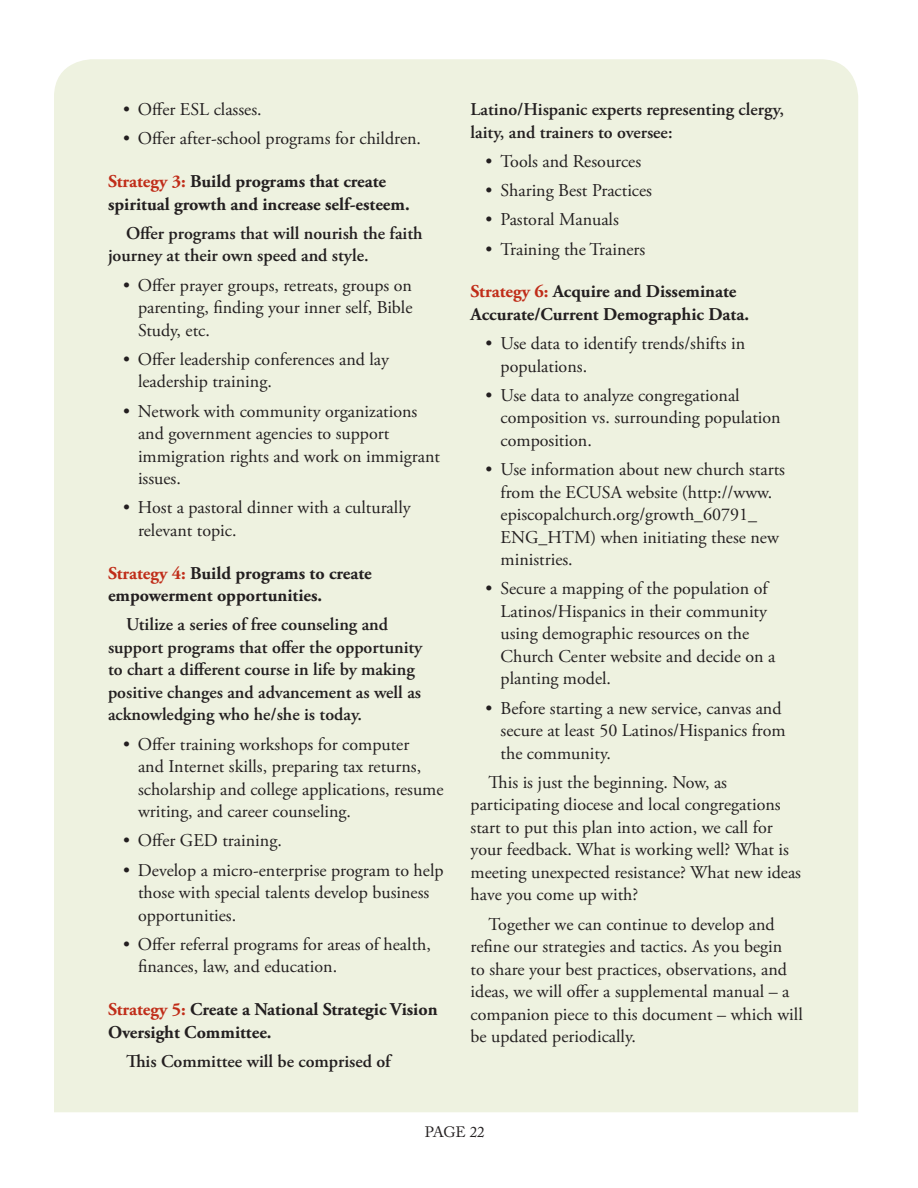
<style>
.page{position:relative;width:918px;height:1188px;background:#fff}
.page>*{position:absolute;margin:0;border:0;box-sizing:border-box;transform-origin:0 0}
.bullets{font:18px/22.5px "Adobe Garamond Pro";color:#231f20}
.bodytext{font:18px/22.5px "Adobe Garamond Pro";color:#231f20}
.bodytext-2{font:600 18px/22.5px "Adobe Garamond Pro";color:#231f20}
.bodytext-3{font:700 18px/22.5px "Adobe Garamond Pro";color:#231f20}
.t1{font:15px "Adobe Caslon Pro";color:#231f20}
.s1{color:#c02d19}
</style>
<div class="page">
<div style="left:54px;top:59px;width:804px;height:1053px;background:#eef2e0"></div>
<p class="bullets" style="left:123px;top:99px;width:140px">• Offer ESL classes.</p>
<p class="bullets" style="left:123px;top:128px;width:300px">• Offer after-school programs for children.</p>
<p class="bodytext-3" style="left:108px;top:170px;width:303px"><span class="s1">Strategy 3:</span> Build programs that create spiritual growth and increase self-esteem.</p>
<p class="bodytext-2" style="left:108px;top:222px;width:316px;text-indent:18px">Offer programs that will nourish the faith journey at their own speed and style.</p>
<p class="bullets" style="left:138px;top:274px;width:276px;text-align:justify;text-indent:-15px">• Offer prayer groups, retreats, groups on parenting, finding your inner self, Bible Study, etc.</p>
<p class="bullets" style="left:138px;top:348px;width:253px;text-indent:-15px">• Offer leadership conferences and lay leadership training.</p>
<p class="bullets" style="left:138px;top:400px;width:304px;text-indent:-15px">• Network with community organizations and government agencies to support immigration rights and work on immigrant issues.</p>
<p class="bullets" style="left:138px;top:497px;width:274px;text-indent:-15px">• Host a pastoral dinner with a culturally relevant topic.</p>
<p class="bodytext-3" style="left:108px;top:562px;width:265px"><span class="s1">Strategy 4:</span> Build programs to create empowerment opportunities.</p>
<p class="bodytext-2" style="left:108px;top:614px;width:316px;text-indent:18px">Utilize a series of free counseling and support programs that offer the opportunity to chart a different course in life by making positive changes and advancement as well as acknowledging who he/she is today.</p>
<p class="bullets" style="left:138px;top:733px;width:307px;text-indent:-15px">• Offer training workshops for computer<br>and Internet skills, preparing tax returns, scholarship and college applications, resume writing, and career counseling.</p>
<p class="bullets" style="left:123px;top:830px;width:160px">• Offer GED training.</p>
<p class="bullets" style="left:138px;top:859px;width:307px;text-indent:-15px">• Develop a micro-enterprise program to help those with special talents develop business opportunities.</p>
<p class="bullets" style="left:138px;top:933px;width:294px;text-indent:-15px">• Offer referral programs for areas of health, finances, law, and education.</p>
<p class="bodytext-3" style="left:108px;top:998px;width:331px"><span class="s1">Strategy 5:</span> Create a National Strategic Vision<br>Oversight Committee.</p>
<p class="bodytext-2" style="left:126px;top:1050px;width:266px">This Committee will be comprised of</p>
<p class="bodytext-2" style="left:471px;top:98px;width:315px">Latino/Hispanic experts representing clergy, laity, and trainers to oversee:</p>
<p class="bullets" style="left:486px;top:150px;width:157px">• Tools and Resources</p>
<p class="bullets" style="left:486px;top:180px;width:168px">• Sharing Best Practices</p>
<p class="bullets" style="left:486px;top:209px;width:135px">• Pastoral Manuals</p>
<p class="bullets" style="left:486px;top:238px;width:161px">• Training the Trainers</p>
<p class="bodytext-3" style="left:471px;top:281px;width:280px"><span class="s1">Strategy 6:</span> Acquire and Disseminate<br>Accurate/Current Demographic Data.</p>
<p class="bullets" style="left:501px;top:333px;width:246px;text-indent:-15px">• Use data to identify trends/shifts in populations.</p>
<p class="bullets" style="left:501px;top:384px;width:282px;text-indent:-15px">• Use data to analyze congregational composition vs. surrounding population composition.</p>
<p class="bullets" style="left:501px;top:459px;width:286px;text-indent:-15px">• Use information about new church starts from the ECUSA website (http://www. episcopalchurch.org/growth_60791_ ENG_HTM) when initiating these new ministries.</p>
<p class="bullets" style="left:501px;top:578px;width:276px;text-indent:-15px">• Secure a mapping of the population of Latinos/Hispanics in their community using demographic resources on the Church Center website and decide on a planting model.</p>
<p class="bullets" style="left:501px;top:697px;width:287px;text-indent:-15px">• Before starting a new service, canvas and secure at least 50 Latinos/Hispanics from the community.</p>
<p class="bodytext" style="left:471px;top:771px;width:332px;text-indent:18px">This is just the beginning. Now, as participating diocese and local congregations start to put this plan into action, we call for your feedback. What is working well? What is meeting unexpected resistance? What new ideas have you come up with?</p>
<p class="bodytext" style="left:471px;top:913px;width:334px;text-indent:18px">Together we can continue to develop and refine our strategies and tactics. As you begin<br>to share your best practices, observations, and ideas, we will offer a supplemental manual – a companion piece to this document – which will be updated periodically.</p>
<p class="t1" style="left:425px;top:1123px;width:54px">PAGE 22</p>
</div>
